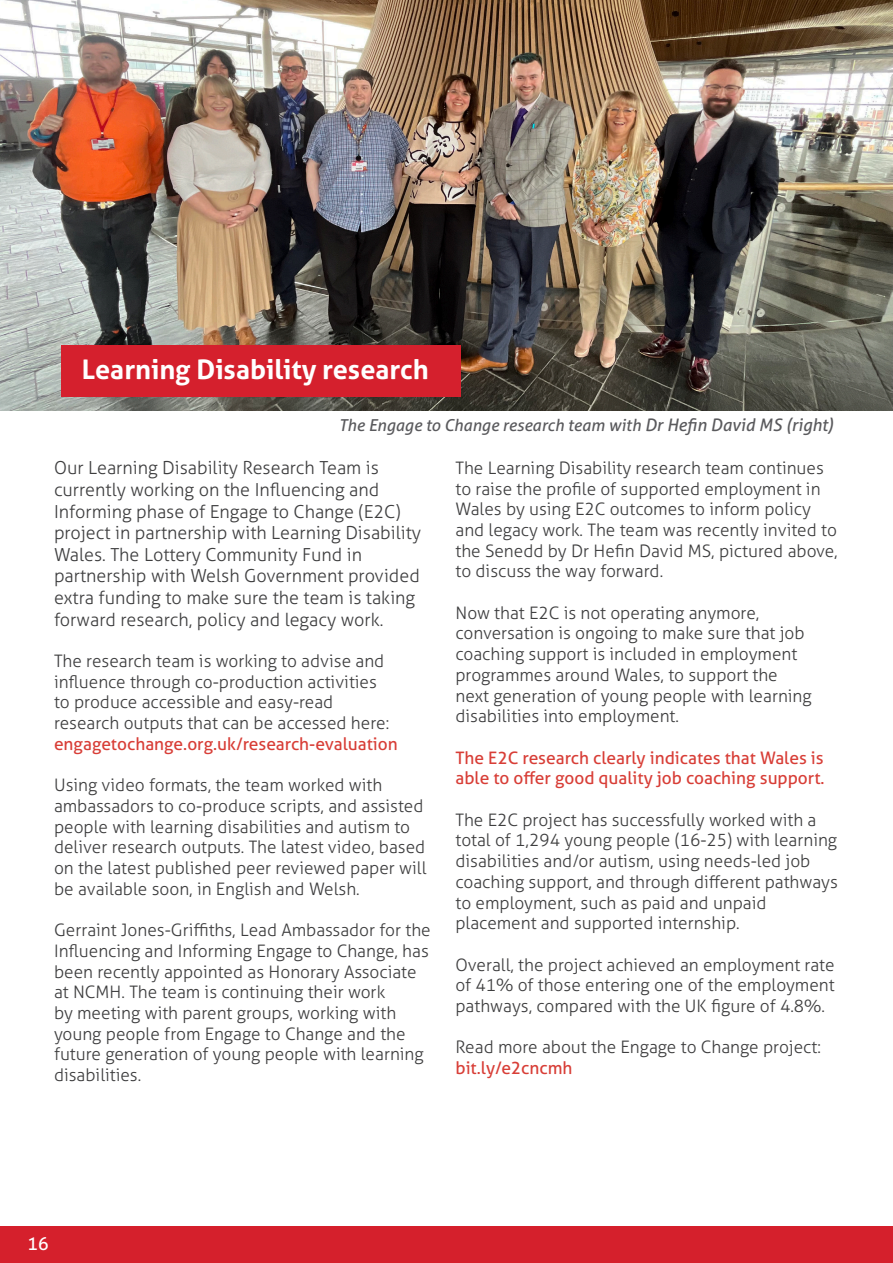
<style>
.page{position:relative;width:893px;height:1263px;background:#fff}
.page>*{position:absolute;margin:0;border:0;box-sizing:border-box;transform-origin:0 0}
.t1{font:700 27px "Aller";color:#fff}
.t2{font:300 18px/21.6px "Aller";color:#3e3e3f}
.t3{font:18px "Aller";color:#fff}
.t4{font:300 17.25px/20.7px "Aller";color:#3e3e3f}
.t5{font:17.25px/20.7px "Aller";color:#d83e37}
.t6{font:italic 16.5px "Aller";color:#5a5a5d}
.s1{font-size:17.25px}
.s2{font-weight:400;color:#d83e37}
</style>
<div class="page">
<div style="left:0;top:1227px;width:893px;height:36px;background:#d5202c"></div>
<img style="left:0;top:0;width:893px;height:411px">
<div style="left:62px;top:346px;width:399px;height:51px;background:#d5202d"></div>
<p class="t1" style="left:82px;top:352px;width:348px">Learning Disability research</p>
<p class="t6" style="left:339px;top:415px;width:497px">The Engage to Change research team with <span class="s1">Dr Hefin David MS (right)</span></p>
<p class="t2" style="left:54px;top:457px;width:369px">Our Learning Disability Research Team is currently working on the Influencing and Informing phase of Engage to Change (E2C) project in partnership with Learning Disability Wales. The Lottery Community Fund in partnership with Welsh Government provided extra funding to make sure the team is taking forward research, policy and legacy work.</p>
<p class="t4" style="left:54px;top:650px;width:345px">The research team is working to advise and influence through co-production activities<br>to produce accessible and easy-read research outputs that can be accessed here: <span class="s2">engagetochange.org.uk/research-evaluation</span></p>
<p class="t4" style="left:54px;top:774px;width:374px">Using video formats, the team worked with ambassadors to co-produce scripts, and assisted people with learning disabilities and autism to deliver research outputs. The latest video, based on the latest published peer reviewed paper will be available soon, in English and Welsh.</p>
<p class="t4" style="left:54px;top:919px;width:378px">Gerraint Jones-Griffiths, Lead Ambassador for the Influencing and Informing Engage to Change, has been recently appointed as Honorary Associate at NCMH. The team is continuing their work<br>by meeting with parent groups, working with young people from Engage to Change and the future generation of young people with learning disabilities.</p>
<p class="t4" style="left:455px;top:457px;width:384px">The Learning Disability research team continues to raise the profile of supported employment in Wales by using E2C outcomes to inform policy and legacy work. The team was recently invited to the Senedd by Dr Hefin David MS, pictured above, to discuss the way forward.</p>
<p class="t4" style="left:455px;top:602px;width:358px">Now that E2C is not operating anymore, conversation is ongoing to make sure that job coaching support is included in employment programmes around Wales, to support the next generation of young people with learning disabilities into employment.</p>
<p class="t5" style="left:455px;top:747px;width:371px">The E2C research clearly indicates that Wales is able to offer good quality job coaching support.</p>
<p class="t4" style="left:455px;top:809px;width:384px">The E2C project has successfully worked with a total of 1,294 young people (16-25) with learning disabilities and/or autism, using needs-led job coaching support, and through different pathways to employment, such as paid and unpaid placement and supported internship.</p>
<p class="t4" style="left:455px;top:954px;width:381px;text-align:justify">Overall, the project achieved an employment rate of 41% of those entering one of the employment pathways, compared with the UK figure of 4.8%.</p>
<p class="t4" style="left:455px;top:1037px;width:367px">Read more about the Engage to Change project:</p>
<p class="t5" style="left:455px;top:1057px;width:118px">bit.ly/e2cncmh</p>
<p class="t3" style="left:28px;top:1232px;width:23px">16</p>
</div>
